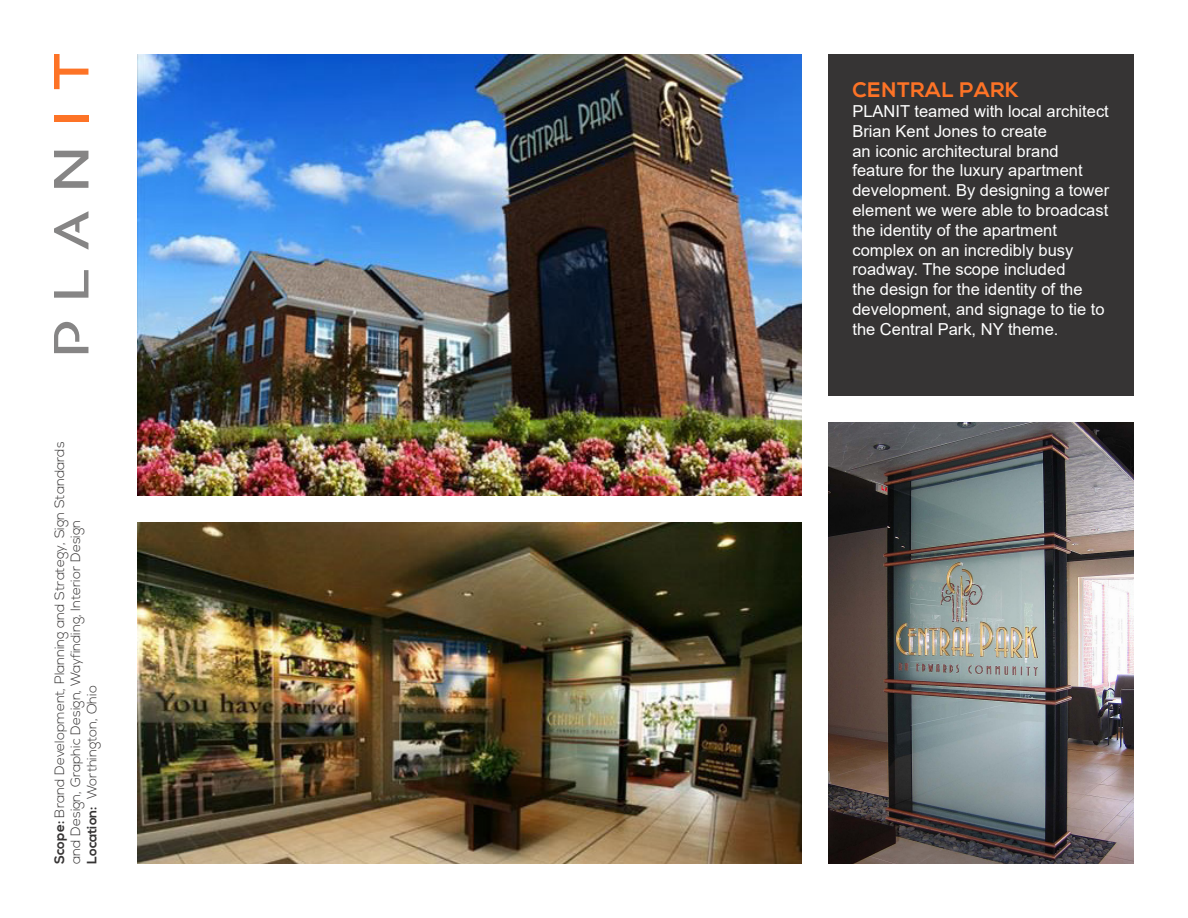
<style>
.page{position:relative;width:1188px;height:918px;background:#fff}
.page>*{position:absolute;margin:0;border:0;box-sizing:border-box;transform-origin:0 0}
.t1{font:700 21px "Nexa";letter-spacing:.025em;color:#fd7326}
.t2{font:16.5px/19.8px "Arial";color:#fff}
.t3{font:300 13.5px/16.2px "Nexa";color:#363434}
.s1{font-weight:700}
</style>
<div class="page">
<svg style="left:54px;top:322px;width:34px;height:31px"></svg>
<svg style="left:54px;top:211px;width:34px;height:39px"></svg>
<svg style="left:54px;top:270px;width:34px;height:28px"></svg>
<svg style="left:54px;top:151px;width:34px;height:37px"></svg>
<div style="left:54px;top:115px;width:34px;height:6px;background:#fd7326"></div>
<svg style="left:54px;top:54px;width:34px;height:35px"></svg>
<img style="left:138px;top:54px;width:664px;height:441px">
<img style="left:138px;top:523px;width:664px;height:341px">
<div style="left:829px;top:54px;width:305px;height:341px;background:#363434"></div>
<img style="left:829px;top:422px;width:305px;height:442px">
<p class="t3" style="left:52px;top:864px;width:424px;rotate:-90deg"><span class="s1">Scope:</span> Brand Development, Planning and Strategy, Sign Standards and Design, Graphic Design, Wayfinding, Interior Design<br><span class="s1">Location:</span> Worthington, Ohio</p>
<p class="t1" style="left:852px;top:78px;width:168px">CENTRAL PARK</p>
<p class="t2" style="left:852px;top:101px;width:258px">PLANIT teamed with local architect<br>Brian Kent Jones to create<br>an iconic architectural brand feature for the luxury apartment development. By designing a tower element we were able to broadcast the identity of the apartment complex on an incredibly busy roadway. The scope included<br>the design for the identity of the development, and signage to tie to the Central Park, NY theme.</p>
</div>
